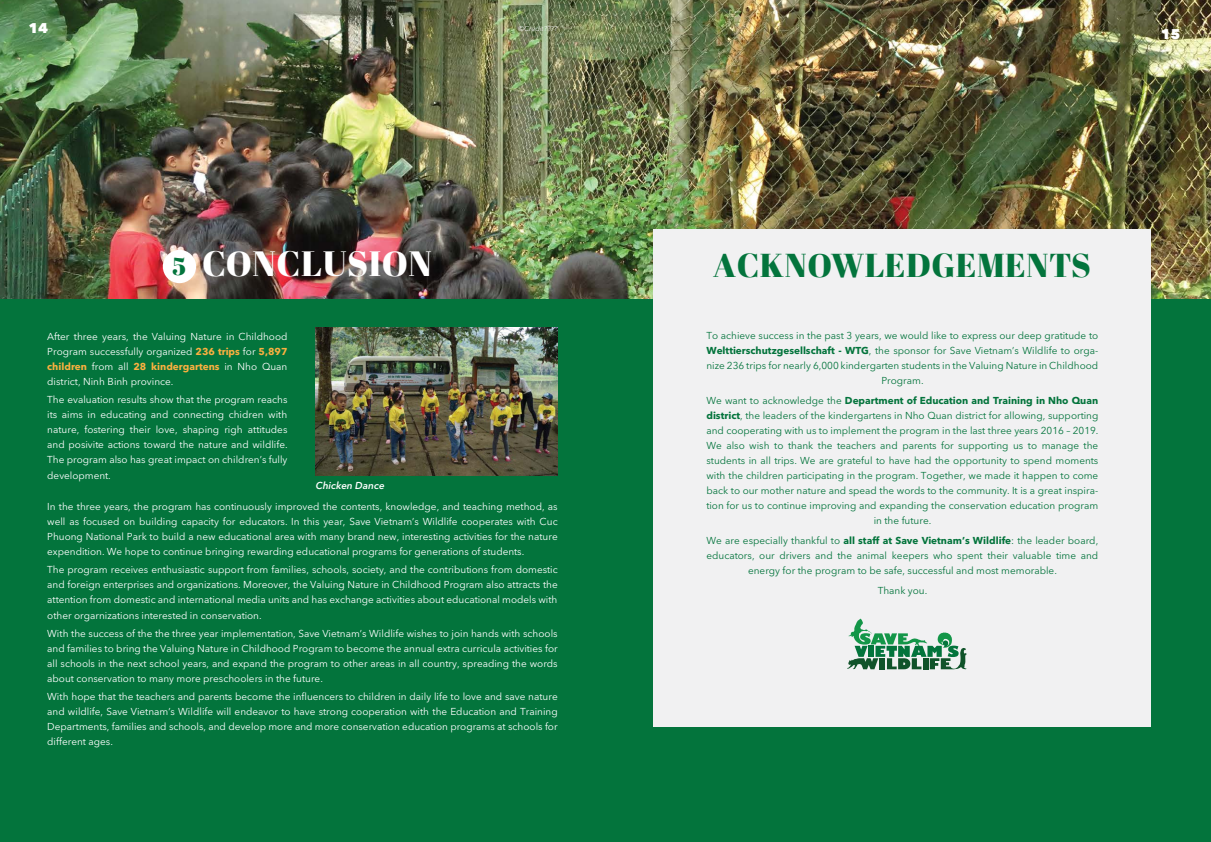
<style>
.page{position:relative;width:1211px;height:842px;background:#03743c}
.page>*{position:absolute;margin:0;border:0;box-sizing:border-box;transform-origin:0 0}
.t1{font:35px "VNF Abril Fatface";letter-spacing:.015em;color:#fff}
.t2{font:33px "VNF Abril Fatface";letter-spacing:.015em;color:#03743c}
.t3{font:800 14px "Avenir Next LT Pro";color:#fff}
.t4{font:10px/15.1px "Avenir Next LT Pro";color:#fff;text-align:justify}
.t5{font:10px/15px "Avenir Next LT Pro";color:#03743c;text-align:center}
.t6{font:italic 600 10px "Avenir Next LT Pro";color:#fff}
.t7{font:italic 7px "Avenir Next LT Pro";color:#f1f1f2}
.s1{font-size:25px;color:#03743c}
.s2{font-weight:700;color:#fbb040}
.s3{font-weight:700}
</style>
<div class="page">
<img style="left:0;top:0;width:1211px;height:298px">
<div style="left:163px;top:250px;width:33px;height:33px;background:#fff;border-radius:50%"></div>
<img style="left:316px;top:328px;width:242px;height:147px">
<div style="left:654px;top:229px;width:497px;height:498px;background:#f1f1f2"></div>
<svg style="left:847px;top:618px;width:120px;height:51px"></svg>
<h3 class="t3" style="left:29px;top:20px;width:21px">14</h3>
<h1 class="t1" style="left:173px;top:237px;width:261px"><span class="s1">5</span> CONCLUSION</h1>
<p class="t4" style="left:47px;top:328px;width:242px">After three years, the Valuing Nature in Childhood Program successfully organized <span class="s2">236 trips</span> for <span class="s2">5,897 children</span> from all <span class="s2">28 kindergartens</span> in Nho Quan district, Ninh Binh province.</p>
<p class="t4" style="left:47px;top:391px;width:242px">The evaluation results show that the program reachs its aims in educating and connecting chidren with nature, fostering their love, shaping righ attitudes and posivite actions toward the nature and wildlife.<br>The program also has great impact on children’s fully development.</p>
<p class="t6" style="left:316px;top:477px;width:70px">Chicken Dance</p>
<p class="t7" style="left:518px;top:23px;width:40px">©Credit????</p>
<p class="t4" style="left:47px;top:498px;width:512px">In the three years, the program has continuously improved the contents, knowledge, and teaching method, as well as focused on building capacity for educators. In this year, Save Vietnam’s Wildlife cooperates with Cuc Phuong National Park to build a new educational area with many brand new, interesting activities for the nature expendition. We hope to continue bringing rewarding educational programs for generations of students.</p>
<p class="t4" style="left:47px;top:562px;width:512px">The program receives enthusiastic support from families, schools, society, and the contributions from domestic and foreign enterprises and organizations. Moreover, the Valuing Nature in Childhood Program also attracts the attention from domestic and international media units and has exchange activities about educational models with other orgarnizations interested in conservation.</p>
<p class="t4" style="left:47px;top:625px;width:512px">With the success of the the three year implementation, Save Vietnam’s Wildlife wishes to join hands with schools and families to bring the Valuing Nature in Childhood Program to become the annual extra curricula activities for all schools in the next school years, and expand the program to other areas in all country, spreading the words about conservation to many more preschoolers in the future.</p>
<p class="t4" style="left:47px;top:689px;width:512px">With hope that the teachers and parents become the influencers to children in daily life to love and save nature and wildlife, Save Vietnam’s Wildlife will endeavor to have strong cooperation with the Education and Training Departments, families and schools, and develop more and more conservation education programs at schools for different ages.</p>
<h3 class="t3" style="left:1161px;top:26px;width:21px">15</h3>
<h2 class="t2" style="left:713px;top:240px;width:379px">ACKNOWLEDGEMENTS</h2>
<p class="t5" style="left:706px;top:328px;width:393px">To achieve success in the past 3 years, we would like to express our deep gratitude to <span class="s3">Welttierschutzgesellschaft - WTG</span>, the sponsor for Save Vietnam’s Wildlife to orga&shy;nize 236 trips for nearly 6,000 kindergarten students in the Valuing Nature in Childhood Program.</p>
<p class="t5" style="left:706px;top:393px;width:394px">We want to acknowledge the <span class="s3">Department of Education and Training in Nho Quan district</span>, the leaders of the kindergartens in Nho Quan district for allowing, supporting and cooperating with us to implement the program in the last three years 2016 – 2019.<br>We also wish to thank the teachers and parents for supporting us to manage the students in all trips. We are grateful to have had the opportunity to spend moments with the children participating in the program. Together, we made it happen to come back to our mother nature and spead the words to the community. It is a great inspira&shy;tion for us to continue improving and expanding the conservation education program in the future.</p>
<p class="t5" style="left:706px;top:533px;width:393px">We are especially thankful to <span class="s3">all staff at Save Vietnam’s Wildlife</span>: the leader board, educators, our drivers and the animal keepers who spent their valuable time and energy for the program to be safe, successful and most memorable.</p>
<p class="t5" style="left:878px;top:583px;width:51px">Thank you.</p>
</div>
